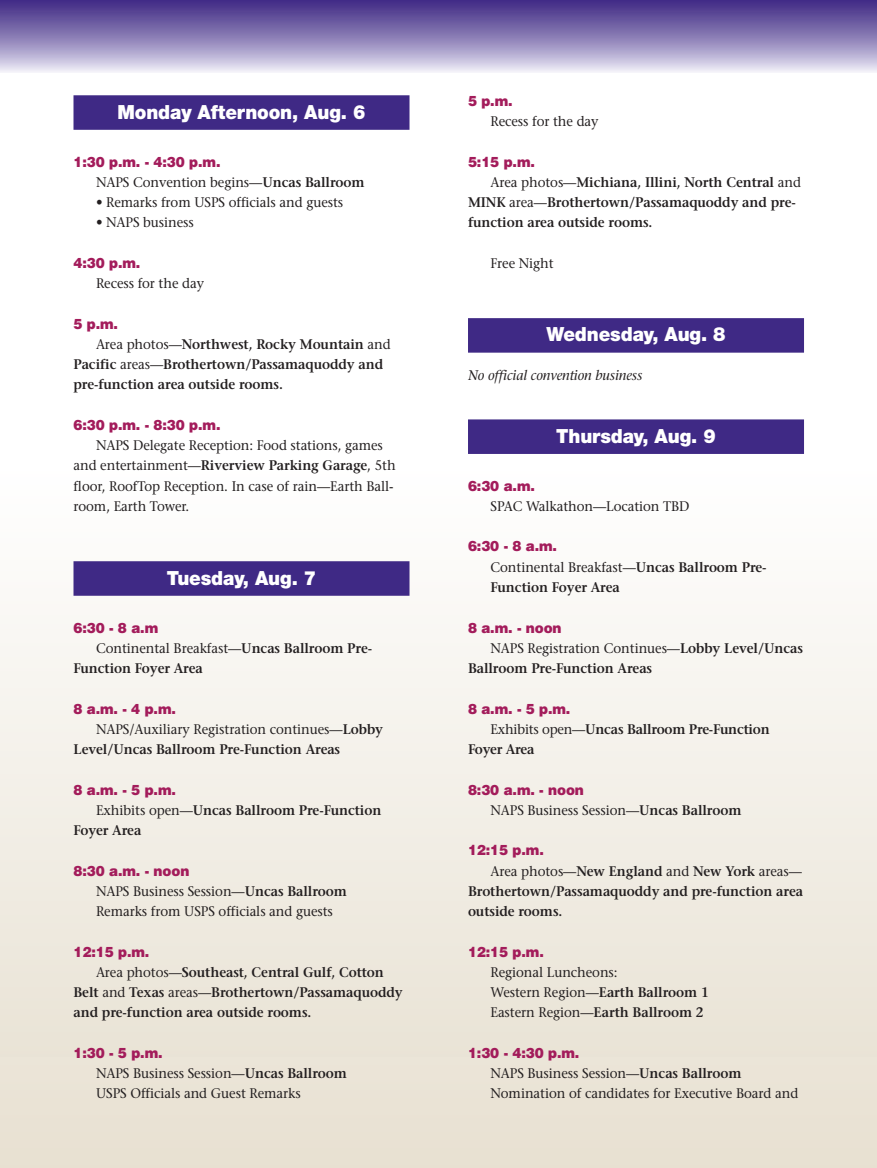
<style>
.page{position:relative;width:877px;height:1168px;background:#fff}
.page>*{position:absolute;margin:0;border:0;box-sizing:border-box;transform-origin:0 0}
.t1{font:900 19.5px "Helvetica Neue";letter-spacing:-.005em;color:#fff;scale:.95 1}
.t2{font:900 14.25px "Helvetica";letter-spacing:-.005em;color:#a31c5b;scale:.95 1}
.t3{font:600 13.8px/20.2px "Stone Serif";letter-spacing:-.005em;color:#231f20;scale:.95 1}
.t4{font:13.8px/20.2px "Stone Serif";letter-spacing:-.005em;color:#231f20;scale:.95 1}
.t5{font:italic 13.8px "Stone Serif";letter-spacing:-.005em;color:#231f20;scale:.95 1}
.s1{font-weight:600}
.s2{font-weight:400}
</style>
<div class="page">
<div style="left:0;top:464px;width:877px;height:703px;background:linear-gradient(to bottom,#fefefe,#e7dfd0)"></div>
<div style="left:74px;top:95px;width:336px;height:35px;background:#3f2985"></div>
<div style="left:74px;top:561px;width:336px;height:35px;background:#3f2985"></div>
<div style="left:468px;top:318px;width:336px;height:34px;background:#3f2985"></div>
<div style="left:468px;top:419px;width:336px;height:35px;background:#3f2985"></div>
<div style="left:0;top:0;width:877px;height:72px;background:linear-gradient(to bottom,#38217f,#e2dfef)"></div>
<h1 class="t1" style="left:118px;top:105px;width:263px">Monday Afternoon, Aug. 6</h1>
<p class="t2" style="left:74px;top:156px;width:156px">1:30 p.m. - 4:30 p.m.</p>
<p class="t4" style="left:96px;top:173px;width:284px">NAPS Convention begins—<span class="s1">Uncas Ballroom</span></p>
<p class="t4" style="left:96px;top:194px;width:262px">• Remarks from USPS officials and guests</p>
<p class="t4" style="left:96px;top:214px;width:105px">• NAPS business</p>
<p class="t2" style="left:74px;top:257px;width:72px">4:30 p.m.</p>
<p class="t4" style="left:96px;top:275px;width:115px">Recess for the day</p>
<p class="t2" style="left:74px;top:318px;width:49px">5 p.m.</p>
<p class="t3" style="left:73px;top:335px;width:335px;text-indent:23px"><span class="s2">Area photos—</span>Northwest, Rocky Mountain <span class="s2">and<br></span>Pacific <span class="s2">areas—</span>Brothertown/Passamaquoddy and pre-function area outside rooms.</p>
<p class="t2" style="left:74px;top:419px;width:156px">6:30 p.m. - 8:30 p.m.</p>
<p class="t4" style="left:73px;top:437px;width:341px;text-indent:23px">NAPS Delegate Reception: Food stations, games and entertainment—<span class="s1">Riverview Parking Garage</span>, 5th floor, RoofTop Reception. In case of rain—Earth Ball&shy;room, Earth Tower.</p>
<h1 class="t1" style="left:167px;top:570px;width:159px">Tuesday, Aug. 7</h1>
<p class="t2" style="left:74px;top:622px;width:91px">6:30 - 8 a.m</p>
<p class="t3" style="left:73px;top:639px;width:316px;text-indent:23px"><span class="s2">Continental Breakfast—</span>Uncas Ballroom Pre-<br>Function Foyer Area</p>
<p class="t2" style="left:74px;top:703px;width:109px">8 a.m. - 4 p.m.</p>
<p class="t3" style="left:73px;top:720px;width:327px;text-indent:23px"><span class="s2">NAPS/Auxiliary Registration continues—</span>Lobby<br>Level/Uncas Ballroom Pre-Function Areas</p>
<p class="t2" style="left:74px;top:784px;width:109px">8 a.m. - 5 p.m.</p>
<p class="t3" style="left:73px;top:801px;width:326px;text-indent:23px"><span class="s2">Exhibits open—</span>Uncas Ballroom Pre-Function<br>Foyer Area</p>
<p class="t2" style="left:74px;top:865px;width:124px">8:30 a.m. - noon</p>
<p class="t4" style="left:96px;top:882px;width:266px">NAPS Business Session—<span class="s1">Uncas Ballroom<br></span>Remarks from USPS officials and guests</p>
<p class="t2" style="left:74px;top:946px;width:81px">12:15 p.m.</p>
<p class="t3" style="left:74px;top:963px;width:348px;text-indent:22px"><span class="s2">Area photos—</span>Southeast, Central Gulf, Cotton<br>Belt <span class="s2">and</span> Texas <span class="s2">areas—</span>Brothertown/Passamaquoddy and pre-function area outside rooms.</p>
<p class="t2" style="left:74px;top:1047px;width:95px">1:30 - 5 p.m.</p>
<p class="t4" style="left:96px;top:1064px;width:266px">NAPS Business Session—<span class="s1">Uncas Ballroom<br></span>USPS Officials and Guest Remarks</p>
<p class="t2" style="left:468px;top:95px;width:49px">5 p.m.</p>
<p class="t4" style="left:490px;top:113px;width:115px">Recess for the day</p>
<p class="t2" style="left:468px;top:156px;width:72px">5:15 p.m.</p>
<p class="t3" style="left:468px;top:173px;width:352px;text-indent:22px"><span class="s2">Area photos—</span>Michiana, Illini, North Central <span class="s2">and<br></span>MINK <span class="s2">area—</span>Brothertown/Passamaquoddy and pre&shy;function area outside rooms.</p>
<p class="t4" style="left:491px;top:254px;width:68px">Free Night</p>
<h1 class="t1" style="left:546px;top:327px;width:190px">Wednesday, Aug. 8</h1>
<p class="t5" style="left:468px;top:370px;width:185px">No official convention business</p>
<h1 class="t1" style="left:556px;top:429px;width:169px">Thursday, Aug. 9</h1>
<p class="t2" style="left:468px;top:480px;width:72px">6:30 a.m.</p>
<p class="t4" style="left:490px;top:497px;width:211px">SPAC Walkathon—Location TBD</p>
<p class="t2" style="left:468px;top:541px;width:95px">6:30 - 8 a.m.</p>
<p class="t3" style="left:490px;top:558px;width:292px"><span class="s2">Continental Breakfast—</span>Uncas Ballroom Pre-<br>Function Foyer Area</p>
<p class="t2" style="left:468px;top:622px;width:100px">8 a.m. - noon</p>
<p class="t3" style="left:468px;top:639px;width:354px;text-indent:23px"><span class="s2">NAPS Registration Continues—</span>Lobby Level/Uncas<br>Ballroom Pre-Function Areas</p>
<p class="t2" style="left:468px;top:703px;width:109px">8 a.m. - 5 p.m.</p>
<p class="t3" style="left:468px;top:720px;width:319px;text-indent:23px"><span class="s2">Exhibits open—</span>Uncas Ballroom Pre-Function<br>Foyer Area</p>
<p class="t2" style="left:468px;top:784px;width:124px">8:30 a.m. - noon</p>
<p class="t4" style="left:490px;top:801px;width:266px">NAPS Business Session—<span class="s1">Uncas Ballroom</span></p>
<p class="t2" style="left:468px;top:845px;width:81px">12:15 p.m.</p>
<p class="t3" style="left:468px;top:862px;width:354px;text-align:justify;text-indent:23px"><span class="s2">Area photos—</span>New England <span class="s2">and</span> New York <span class="s2">areas— </span>Brothertown/Passamaquoddy and pre-function area outside rooms.</p>
<p class="t2" style="left:468px;top:946px;width:81px">12:15 p.m.</p>
<p class="t4" style="left:490px;top:963px;width:231px">Regional Luncheons:<br>Western Region—<span class="s1">Earth Ballroom 1<br></span>Eastern Region—<span class="s1">Earth Ballroom 2</span></p>
<p class="t2" style="left:468px;top:1047px;width:119px">1:30 - 4:30 p.m.</p>
<p class="t4" style="left:490px;top:1064px;width:325px">NAPS Business Session—<span class="s1">Uncas Ballroom<br></span>Nomination of candidates for Executive Board and</p>
</div>
